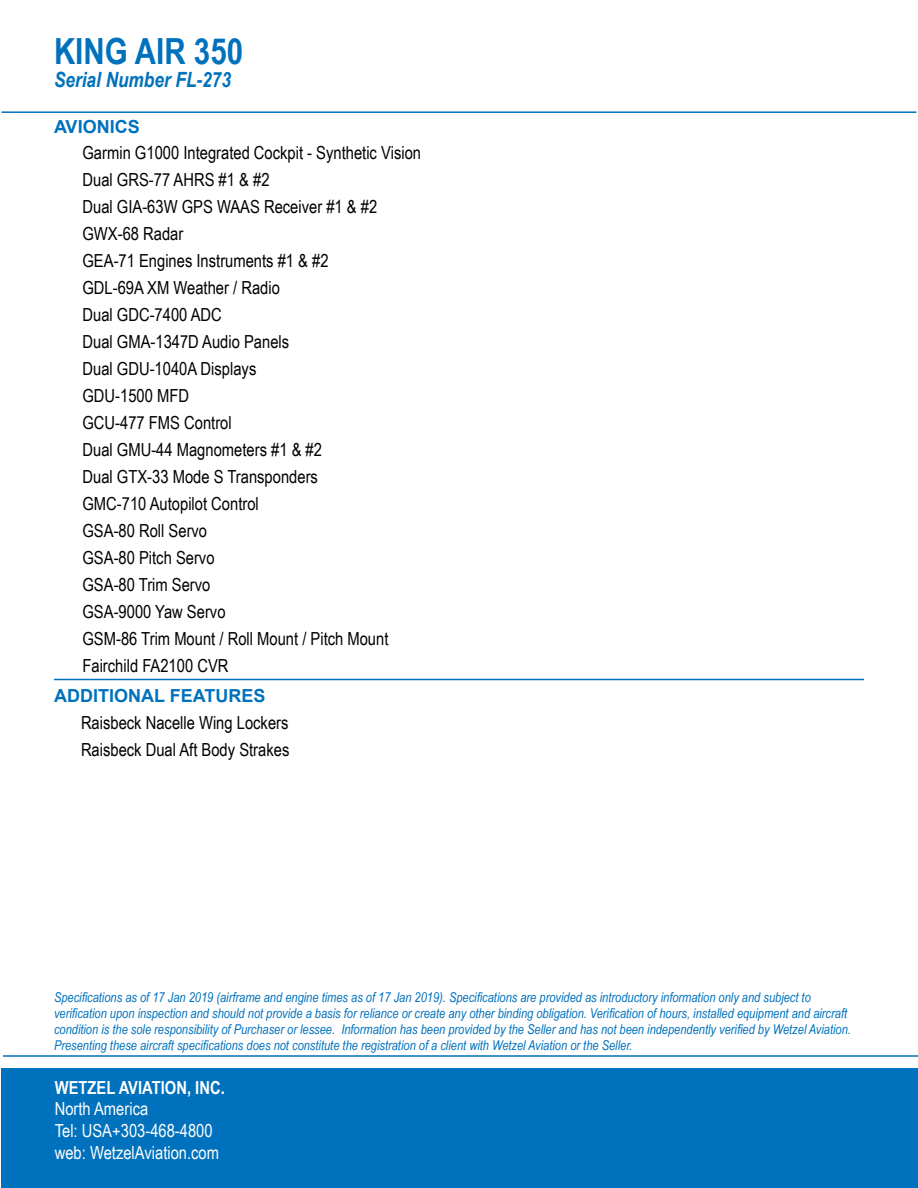
<style>
.page{position:relative;width:918px;height:1188px;background:#fff}
.page>*{position:absolute;margin:0;border:0;box-sizing:border-box;transform-origin:0 0}
.t1{font:700 36px "Arial Narrow";color:#0071bc}
.t2{font:italic 700 21px "Arial Narrow";color:#0071bc}
.t3{font:18px/27px "Arial Narrow";color:#000}
.t4{font:18px/21.6px "Arial Narrow";color:#fff}
.t5{font:700 18px "Arial";color:#0071bc}
.t6{font:700 18px "Arial Narrow";color:#fff}
.t7{font:italic 13.5px/16.2px "Arial Narrow";color:#0071bc}
</style>
<div class="page">
<div style="left:2px;top:1069px;width:916px;height:119px;background:#0071bc"></div>
<hr style="left:2px;top:111px;width:914px;height:2px;background:#0071bc">
<hr style="left:3px;top:1055px;width:915px;height:2px;background:#0071bc">
<hr style="left:54px;top:679px;width:810px;height:1px;background:#0071bc">
<h1 class="t1" style="left:54px;top:24px;width:191px">KING AIR 350</h1>
<h2 class="t2" style="left:54px;top:64px;width:179px">Serial Number FL-273</h2>
<h3 class="t5" style="left:54px;top:115px;width:87px">AVIONICS</h3>
<p class="t3" style="left:82px;top:138px;width:340px">Garmin G1000 Integrated Cockpit - Synthetic Vision<br>Dual GRS-77 AHRS #1 &amp; #2<br>Dual GIA-63W GPS WAAS Receiver #1 &amp; #2<br>GWX-68 Radar<br>GEA-71 Engines Instruments #1 &amp; #2<br>GDL-69A XM Weather / Radio<br>Dual GDC-7400 ADC<br>Dual GMA-1347D Audio Panels<br>Dual GDU-1040A Displays<br>GDU-1500 MFD<br>GCU-477 FMS Control<br>Dual GMU-44 Magnometers #1 &amp; #2<br>Dual GTX-33 Mode S Transponders<br>GMC-710 Autopilot Control<br>GSA-80 Roll Servo<br>GSA-80 Pitch Servo<br>GSA-80 Trim Servo<br>GSA-9000 Yaw Servo<br>GSM-86 Trim Mount / Roll Mount / Pitch Mount<br>Fairchild FA2100 CVR</p>
<h3 class="t5" style="left:54px;top:684px;width:213px">ADDITIONAL FEATURES</h3>
<h3 class="t3" style="left:81px;top:709px;width:210px">Raisbeck Nacelle Wing Lockers<br>Raisbeck Dual Aft Body Strakes</h3>
<p class="t7" style="left:54px;top:989px;width:799px">Specifications as of 17 Jan 2019 (airframe and engine times as of 17 Jan 2019). Specifications are provided as introductory information only and subject to verification upon inspection and should not provide a basis for reliance or create any other binding obligation. Verification of hours, installed equipment and aircraft condition is the sole responsibility of Purchaser or lessee. Information has been provided by the Seller and has not been independently verified by Wetzel Aviation.<br>Presenting these aircraft specifications does not constitute the registration of a client with Wetzel Aviation or the Seller.</p>
<h3 class="t6" style="left:55px;top:1074px;width:172px">WETZEL AVIATION, INC.</h3>
<h3 class="t4" style="left:55px;top:1098px;width:166px">North America<br>Tel: USA+303-468-4800 web: WetzelAviation.com</h3>
</div>
